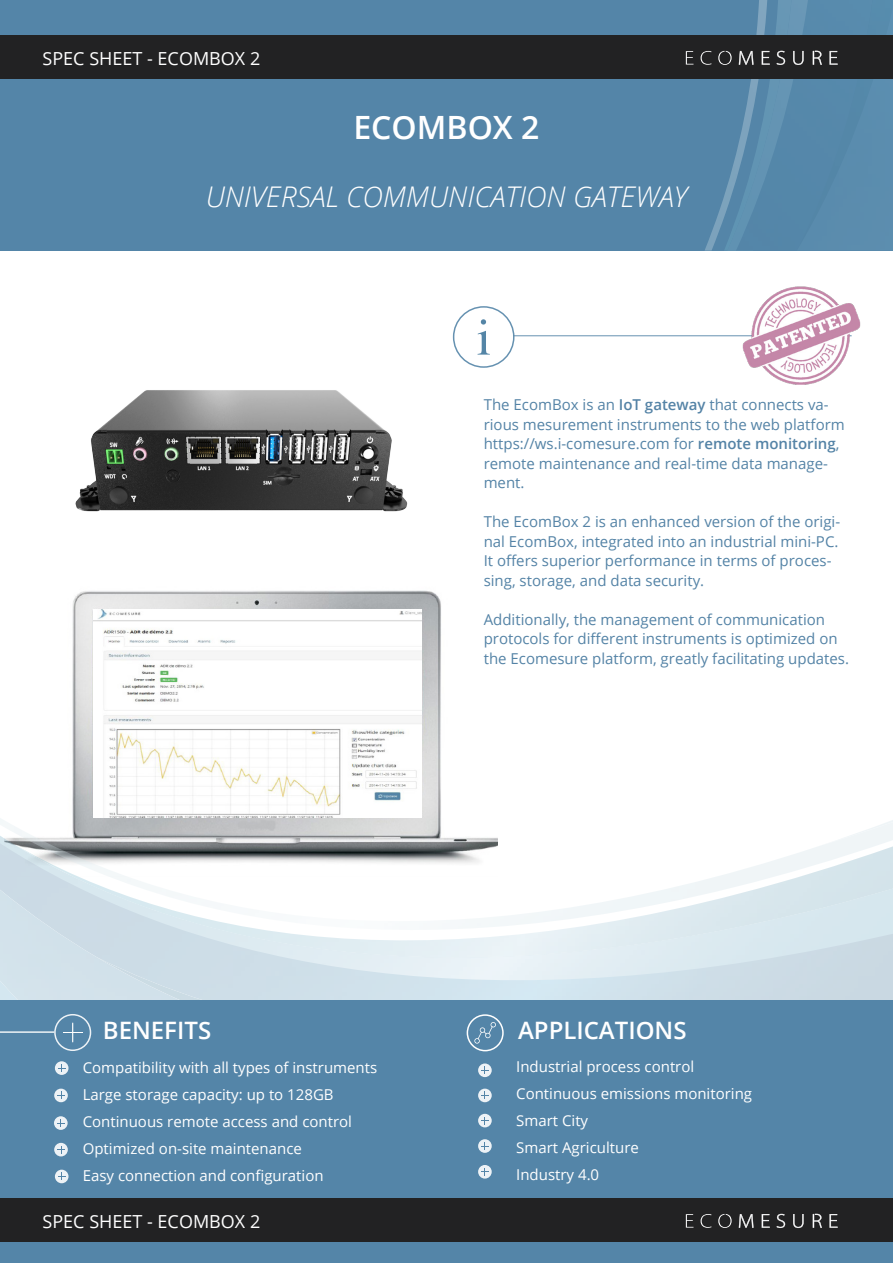
<style>
.page{position:relative;width:893px;height:1263px;background:#fff}
.page>*{position:absolute;margin:0;border:0;box-sizing:border-box;transform-origin:0 0}
.t1{font:600 32.1px "Open Sans";color:#fff}
.t2{font:italic 300 28.5px "Open Sans";color:#fff}
.t3{font:600 24px "Open Sans";color:#fff}
.t4{font:18px "Open Sans";color:#fff}
.t5{font:15px/19.5px "Open Sans";color:#5483a6}
.t6{font:15px "Open Sans";color:#fff}
.s1{font-weight:600}
</style>
<div class="page">
<img style="left:72px;top:590px;width:369px;height:219px">
<img style="left:202px;top:818px;width:691px;height:25px">
<img style="left:202px;top:843px;width:691px;height:157px">
<img style="left:0;top:809px;width:202px;height:191px">
<img style="left:0;top:890px;width:183px;height:110px">
<div style="left:0;top:0;width:893px;height:251px;background:#5485a8"></div>
<img style="left:705px;top:0;width:103px;height:251px">
<img style="left:797px;top:7px;width:96px;height:244px">
<div style="left:0;top:35px;width:893px;height:44px;background:#222223"></div>
<svg style="left:686px;top:51px;width:7px;height:14px"></svg>
<svg style="left:701px;top:51px;width:11px;height:14px"></svg>
<svg style="left:718px;top:51px;width:14px;height:14px"></svg>
<svg style="left:739px;top:51px;width:14px;height:14px"></svg>
<svg style="left:762px;top:51px;width:8px;height:14px"></svg>
<svg style="left:776px;top:51px;width:9px;height:14px"></svg>
<svg style="left:793px;top:51px;width:11px;height:14px"></svg>
<svg style="left:813px;top:51px;width:9px;height:14px"></svg>
<svg style="left:829px;top:51px;width:9px;height:14px"></svg>
<div style="left:0;top:1000px;width:893px;height:263px;background:#5485a8"></div>
<div style="left:0;top:1198px;width:893px;height:44px;background:#222223"></div>
<svg style="left:686px;top:1214px;width:7px;height:13px"></svg>
<svg style="left:701px;top:1214px;width:11px;height:14px"></svg>
<svg style="left:718px;top:1214px;width:14px;height:14px"></svg>
<svg style="left:739px;top:1214px;width:14px;height:14px"></svg>
<svg style="left:762px;top:1214px;width:8px;height:14px"></svg>
<svg style="left:776px;top:1214px;width:9px;height:14px"></svg>
<svg style="left:793px;top:1214px;width:11px;height:14px"></svg>
<svg style="left:813px;top:1214px;width:9px;height:14px"></svg>
<svg style="left:829px;top:1214px;width:9px;height:14px"></svg>
<svg style="left:55px;top:1061px;width:14px;height:14px"></svg>
<svg style="left:58px;top:1064px;width:8px;height:8px"></svg>
<svg style="left:54px;top:1088px;width:14px;height:14px"></svg>
<svg style="left:57px;top:1091px;width:8px;height:8px"></svg>
<hr style="left:0;top:1031px;width:54px;height:2px;background:#fff">
<div style="left:54px;top:1014px;width:37px;height:37px;border:2px solid #fff;border-radius:50%"></div>
<svg style="left:63px;top:1022px;width:20px;height:20px"></svg>
<svg style="left:474px;top:1022px;width:22px;height:21px"></svg>
<div style="left:467px;top:1014px;width:37px;height:37px;border:2px solid #fff;border-radius:50%"></div>
<svg style="left:54px;top:1143px;width:14px;height:13px"></svg>
<svg style="left:57px;top:1146px;width:8px;height:7px"></svg>
<div style="left:453px;top:306px;width:61px;height:62px;border:2px solid #5485a8;border-radius:50%"></div>
<svg style="left:478px;top:319px;width:12px;height:36px"></svg>
<hr style="left:513px;top:335px;width:339px;height:1px;background:#5485a8">
<svg style="left:55px;top:1170px;width:14px;height:13px"></svg>
<svg style="left:58px;top:1172px;width:8px;height:8px"></svg>
<svg style="left:54px;top:1116px;width:14px;height:14px"></svg>
<svg style="left:57px;top:1119px;width:8px;height:8px"></svg>
<img style="left:75px;top:390px;width:333px;height:122px">
<img style="left:93px;top:609px;width:328px;height:208px">
<svg style="left:478px;top:1063px;width:14px;height:14px"></svg>
<svg style="left:481px;top:1066px;width:8px;height:8px"></svg>
<svg style="left:478px;top:1088px;width:14px;height:14px"></svg>
<svg style="left:481px;top:1091px;width:8px;height:8px"></svg>
<svg style="left:478px;top:1139px;width:14px;height:14px"></svg>
<svg style="left:481px;top:1142px;width:8px;height:8px"></svg>
<svg style="left:478px;top:1165px;width:14px;height:13px"></svg>
<svg style="left:481px;top:1168px;width:8px;height:7px"></svg>
<svg style="left:478px;top:1114px;width:14px;height:13px"></svg>
<svg style="left:481px;top:1117px;width:8px;height:7px"></svg>
<img style="left:731px;top:286px;width:130px;height:99px">
<p class="t4" style="left:43px;top:46px;width:219px">SPEC SHEET - ECOMBOX 2</p>
<p class="t1" style="left:353px;top:105px;width:188px">ECOMBOX 2</p>
<p class="t2" style="left:206px;top:177px;width:483px">UNIVERSAL COMMUNICATION GATEWAY</p>
<p class="t5" style="left:484px;top:394px;width:363px">The EcomBox is an <span class="s1">IoT gateway</span> that connects va&shy;rious mesurement instruments to the web platform https://ws.i-comesure.com for <span class="s1">remote monitoring</span>, remote maintenance and real-time data manage&shy;ment.</p>
<p class="t5" style="left:484px;top:511px;width:358px">The EcomBox 2 is an enhanced version of the origi&shy;nal EcomBox, integrated into an industrial mini-PC.</p>
<p class="t5" style="left:484px;top:550px;width:349px">It offers superior performance in terms of proces&shy;sing, storage, and data security.</p>
<p class="t5" style="left:484px;top:609px;width:367px">Additionally, the management of communication protocols for different instruments is optimized on the Ecomesure platform, greatly facilitating updates.</p>
<p class="t3" style="left:103px;top:1014px;width:110px">BENEFITS</p>
<p class="t3" style="left:518px;top:1014px;width:170px">APPLICATIONS</p>
<p class="t6" style="left:83px;top:1057px;width:296px">Compatibility with all types of instruments</p>
<p class="t6" style="left:83px;top:1084px;width:252px">Large storage capacity: up to 128GB</p>
<p class="t6" style="left:83px;top:1111px;width:271px">Continuous remote access and control</p>
<p class="t6" style="left:83px;top:1138px;width:221px">Optimized on-site maintenance</p>
<p class="t6" style="left:83px;top:1165px;width:242px">Easy connection and configuration</p>
<p class="t4" style="left:43px;top:1209px;width:219px">SPEC SHEET - ECOMBOX 2</p>
<p class="t6" style="left:516px;top:1056px;width:180px">Industrial process control</p>
<p class="t6" style="left:516px;top:1083px;width:237px">Continuous emissions monitoring</p>
<p class="t6" style="left:516px;top:1110px;width:73px">Smart City</p>
<p class="t6" style="left:516px;top:1137px;width:124px">Smart Agriculture</p>
<p class="t6" style="left:516px;top:1164px;width:84px">Industry 4.0</p>
</div>
